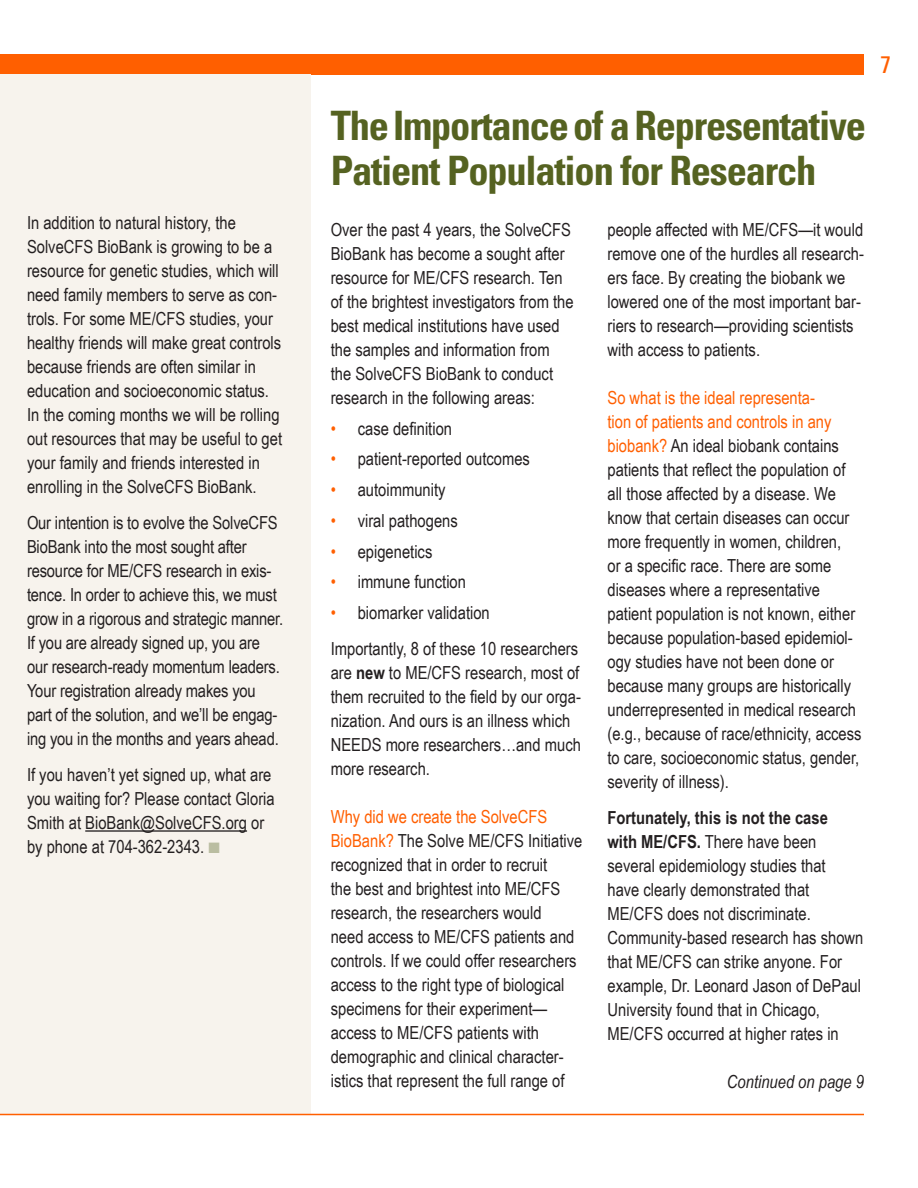
<style>
.page{position:relative;width:918px;height:1188px;background:#fff}
.page>*{position:absolute;margin:0;border:0;box-sizing:border-box;transform-origin:0 0}
.t1{font:700 condensed 40.5px/45px "Univers";letter-spacing:-.03em;color:#556221}
.t2{font:condensed 24px "Univers";color:#ff5f00}
.t3{font:18px/24px "Arial Narrow";color:#231f20}
.t4{font:italic 18px "Arial Narrow";color:#231f20}
.s1{color:#babda1}
.s2{color:#ff5f00}
.s3{font-weight:700}
</style>
<div class="page">
<div style="left:0;top:54px;width:864px;height:20px;background:#ff5f00"></div>
<div style="left:0;top:74px;width:310px;height:1040px;background:#f7f3ed"></div>
<hr style="left:85px;top:830px;width:162px;height:2px;background:#231f20">
<hr style="left:0;top:1114px;width:864px;height:1px;background:#ff5f00">
<p class="t3" style="left:27px;top:210px;width:257px">In addition to natural history, the SolveCFS BioBank is growing to be a resource for genetic studies, which will need family members to serve as con&shy;trols. For some ME/CFS studies, your healthy friends will make great controls because friends are often similar in education and socioeconomic status.<br>In the coming months we will be rolling out resources that may be useful to get your family and friends interested in enrolling in the SolveCFS BioBank.</p>
<p class="t3" style="left:27px;top:510px;width:258px">Our intention is to evolve the SolveCFS BioBank into the most sought after resource for ME/CFS research in exis&shy;tence. In order to achieve this, we must grow in a rigorous and strategic manner.<br>If you are already signed up, you are our research-ready momentum leaders.<br>Your registration already makes you part of the solution, and we’ll be engag&shy;ing you in the months and years ahead.</p>
<p class="t3" style="left:27px;top:762px;width:249px">If you haven’t yet signed up, what are you waiting for? Please contact Gloria Smith at BioBank@SolveCFS.org or by phone at 704-362-2343. <span class="s1">■</span></p>
<h1 class="t1" style="left:331px;top:103px;width:537px">The Importance of a Representative<br>Patient Population for Research</h1>
<p class="t3" style="left:331px;top:217px;width:244px">Over the past 4 years, the SolveCFS BioBank has become a sought after resource for ME/CFS research. Ten of the brightest investigators from the best medical institutions have used the samples and information from the SolveCFS BioBank to conduct research in the following areas:</p>
<p class="t3" style="left:331px;top:416px;width:123px"><span class="s2">•</span> case definition</p>
<p class="t3" style="left:331px;top:446px;width:201px"><span class="s2">•</span> patient-reported outcomes</p>
<p class="t3" style="left:331px;top:477px;width:116px"><span class="s2">•</span> autoimmunity</p>
<p class="t3" style="left:331px;top:508px;width:129px"><span class="s2">•</span> viral pathogens</p>
<p class="t3" style="left:331px;top:539px;width:103px"><span class="s2">•</span> epigenetics</p>
<p class="t3" style="left:331px;top:569px;width:137px"><span class="s2">•</span> immune function</p>
<p class="t3" style="left:331px;top:594px;width:249px;line-height:36px"><span class="s2">•</span> biomarker validation<br>Importantly, 8 of these 10 researchers</p>
<p class="t3" style="left:331px;top:660px;width:252px">are <span class="s3">new</span> to ME/CFS research, most of them recruited to the field by our orga&shy;nization. And ours is an illness which<br>NEEDS more researchers…and much more research.</p>
<p class="t3" style="left:331px;top:804px;width:253px"><span class="s2">Why did we create the SolveCFS BioBank?</span> The Solve ME/CFS Initiative recognized that in order to recruit<br>the best and brightest into ME/CFS research, the researchers would<br>need access to ME/CFS patients and controls. If we could offer researchers access to the right type of biological specimens for their experiment— access to ME/CFS patients with demographic and clinical character&shy;istics that represent the full range of</p>
<p class="t3" style="left:608px;top:217px;width:258px">people affected with ME/CFS—it would remove one of the hurdles all research&shy;ers face. By creating the biobank we lowered one of the most important bar&shy;riers to research—providing scientists with access to patients.</p>
<p class="t3" style="left:608px;top:385px;width:256px"><span class="s2">So what is the ideal representa-<br>tion of patients and controls in any biobank?</span> An ideal biobank contains patients that reflect the population of all those affected by a disease. We know that certain diseases can occur more frequently in women, children,<br>or a specific race. There are some diseases where a representative patient population is not known, either because population-based epidemiol&shy;ogy studies have not been done or because many groups are historically underrepresented in medical research (e.g., because of race/ethnicity, access to care, socioeconomic status, gender, severity of illness).</p>
<p class="t3" style="left:608px;top:805px;width:257px"><span class="s3">Fortunately, this is not the case<br>with ME/CFS.</span> There have been several epidemiology studies that<br>have clearly demonstrated that ME/CFS does not discriminate.<br>Community-based research has shown that ME/CFS can strike anyone. For example, Dr. Leonard Jason of DePaul University found that in Chicago, ME/CFS occurred at higher rates in</p>
<p class="t4" style="left:727px;top:1069px;width:139px">Continued on page 9</p>
<h2 class="t2" style="left:880px;top:49px;width:12px">7</h2>
</div>
